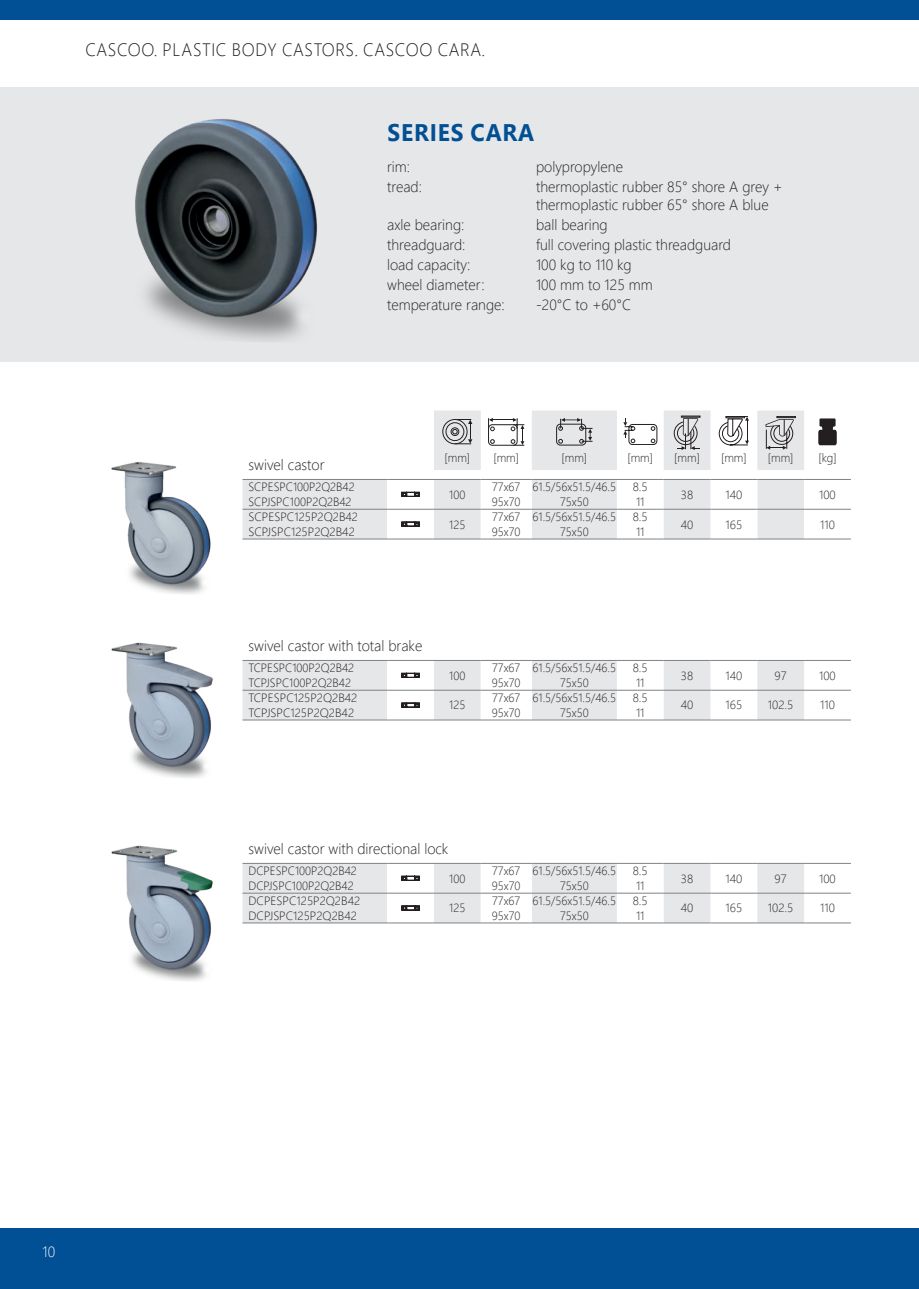
<style>
.page{position:relative;width:919px;height:1289px;background:#fff}
.page>*{position:absolute;margin:0;border:0;box-sizing:border-box;transform-origin:0 0}
.t1{font:700 24px "Segoe UI";letter-spacing:.035em;color:#014f94;scale:.95 1}
.t2{font:300 18px "Segoe UI";letter-spacing:.035em;color:#231f20;scale:.95 1}
.t3{font:300 15px/18px "Segoe UI";color:#231f20}
.t4{font:300 15px "Segoe UI";color:#fff}
.t5{font:300 12px "Segoe UI";color:#231f20}
</style>
<div class="page">
<div style="left:0;top:0;width:918px;height:20px;background:#014f94"></div>
<div style="left:0;top:88px;width:918px;height:274px;background:#e6e7e9"></div>
<img style="left:135px;top:119px;width:182px;height:223px">
<div style="left:0;top:1228px;width:918px;height:60px;background:#014f94"></div>
<svg style="left:434px;top:410px;width:403px;height:60px"></svg>
<img style="left:111px;top:462px;width:100px;height:132px">
<svg style="left:242px;top:479px;width:608px;height:60px"></svg>
<div style="left:406px;top:521px;width:9px;height:5px;border:1px solid #231f20"></div>
<img style="left:111px;top:642px;width:102px;height:136px">
<svg style="left:242px;top:660px;width:608px;height:60px"></svg>
<div style="left:406px;top:702px;width:9px;height:5px;border:1px solid #231f20"></div>
<hr style="left:387px;top:922px;width:47px;height:1px;background:#808285">
<hr style="left:434px;top:922px;width:46px;height:1px;background:#808285">
<hr style="left:480px;top:922px;width:51px;height:1px;background:#808285">
<hr style="left:531px;top:922px;width:86px;height:1px;background:#808285">
<hr style="left:617px;top:922px;width:46px;height:1px;background:#808285">
<hr style="left:663px;top:922px;width:47px;height:1px;background:#808285">
<hr style="left:710px;top:922px;width:47px;height:1px;background:#808285">
<hr style="left:757px;top:922px;width:47px;height:1px;background:#808285">
<hr style="left:804px;top:922px;width:46px;height:1px;background:#808285">
<hr style="left:242px;top:922px;width:145px;height:1px;background:#808285">
<img style="left:111px;top:845px;width:102px;height:136px">
<svg style="left:242px;top:863px;width:608px;height:59px"></svg>
<div style="left:406px;top:905px;width:9px;height:5px;border:1px solid #231f20"></div>
<h2 class="t2" style="left:85px;top:32px;width:422px">CASCOO. PLASTIC BODY CASTORS. CASCOO CARA.</h2>
<p class="t3" style="left:248px;top:454px;width:77px">swivel castor</p>
<h1 class="t1" style="left:387px;top:123px;width:156px">SERIES CARA</h1>
<p class="t3" style="left:387px;top:156px;width:24px">rim:</p>
<p class="t3" style="left:536px;top:156px;width:88px">polypropylene</p>
<p class="t3" style="left:387px;top:176px;width:36px">tread:</p>
<p class="t3" style="left:536px;top:176px;width:248px">thermoplastic rubber 85° shore A grey + thermoplastic rubber 65° shore A blue</p>
<p class="t3" style="left:387px;top:214px;width:79px">axle bearing:</p>
<p class="t3" style="left:536px;top:214px;width:73px">ball bearing</p>
<p class="t3" style="left:387px;top:234px;width:80px">threadguard:</p>
<p class="t3" style="left:536px;top:234px;width:196px">full covering plastic threadguard</p>
<p class="t3" style="left:387px;top:254px;width:85px">load capacity:</p>
<p class="t3" style="left:536px;top:254px;width:97px">100 kg to 110 kg</p>
<p class="t3" style="left:387px;top:274px;width:99px">wheel diameter:</p>
<p class="t3" style="left:536px;top:274px;width:118px">100 mm to 125 mm</p>
<p class="t3" style="left:387px;top:295px;width:119px">temperature range:</p>
<p class="t3" style="left:536px;top:295px;width:96px">-20°C to +60°C</p>
<p class="t5" style="left:444px;top:446px;width:27px">[mm]</p>
<p class="t5" style="left:493px;top:446px;width:27px">[mm]</p>
<p class="t5" style="left:561px;top:446px;width:27px">[mm]</p>
<p class="t5" style="left:627px;top:446px;width:27px">[mm]</p>
<p class="t5" style="left:674px;top:446px;width:27px">[mm]</p>
<p class="t5" style="left:721px;top:446px;width:27px">[mm]</p>
<p class="t5" style="left:767px;top:446px;width:27px">[mm]</p>
<p class="t5" style="left:818px;top:446px;width:20px">[kg]</p>
<p class="t5" style="left:492px;top:476px;width:125px">77x67 61.5/56x51.5/46.5</p>
<p class="t5" style="left:632px;top:476px;width:17px">8.5</p>
<p class="t5" style="left:248px;top:476px;width:108px">SCPESPC100P2Q2B42</p>
<p class="t5" style="left:449px;top:483px;width:18px">100</p>
<p class="t5" style="left:248px;top:490px;width:105px">SCPJSPC100P2Q2B42</p>
<p class="t5" style="left:492px;top:490px;width:30px">95x70</p>
<p class="t5" style="left:560px;top:490px;width:30px">75x50</p>
<p class="t5" style="left:636px;top:490px;width:10px">11</p>
<p class="t5" style="left:248px;top:505px;width:111px">SCPESPC125P2Q2B42</p>
<p class="t5" style="left:449px;top:513px;width:18px">125</p>
<p class="t5" style="left:492px;top:505px;width:125px">77x67 61.5/56x51.5/46.5</p>
<p class="t5" style="left:632px;top:505px;width:17px">8.5</p>
<p class="t5" style="left:248px;top:520px;width:108px">SCPJSPC125P2Q2B42</p>
<p class="t5" style="left:492px;top:520px;width:30px">95x70</p>
<p class="t5" style="left:560px;top:520px;width:30px">75x50</p>
<p class="t5" style="left:636px;top:520px;width:10px">11</p>
<p class="t5" style="left:681px;top:483px;width:14px">38</p>
<p class="t5" style="left:725px;top:483px;width:18px">140</p>
<p class="t5" style="left:819px;top:483px;width:18px">100</p>
<p class="t5" style="left:680px;top:513px;width:14px">40</p>
<p class="t5" style="left:725px;top:513px;width:18px">165</p>
<p class="t5" style="left:820px;top:513px;width:16px">110</p>
<p class="t3" style="left:248px;top:635px;width:175px">swivel castor with total brake</p>
<p class="t5" style="left:248px;top:656px;width:107px">TCPESPC100P2Q2B42</p>
<p class="t5" style="left:492px;top:656px;width:125px">77x67 61.5/56x51.5/46.5</p>
<p class="t5" style="left:632px;top:656px;width:17px">8.5</p>
<p class="t5" style="left:449px;top:664px;width:18px">100</p>
<p class="t5" style="left:248px;top:671px;width:104px">TCPJSPC100P2Q2B42</p>
<p class="t5" style="left:492px;top:671px;width:30px">95x70</p>
<p class="t5" style="left:560px;top:671px;width:30px">75x50</p>
<p class="t5" style="left:636px;top:671px;width:10px">11</p>
<p class="t5" style="left:248px;top:686px;width:110px">TCPESPC125P2Q2B42</p>
<p class="t5" style="left:449px;top:694px;width:18px">125</p>
<p class="t5" style="left:492px;top:686px;width:125px">77x67 61.5/56x51.5/46.5</p>
<p class="t5" style="left:632px;top:686px;width:17px">8.5</p>
<p class="t5" style="left:248px;top:701px;width:107px">TCPJSPC125P2Q2B42</p>
<p class="t5" style="left:492px;top:701px;width:30px">95x70</p>
<p class="t5" style="left:560px;top:701px;width:30px">75x50</p>
<p class="t5" style="left:636px;top:701px;width:10px">11</p>
<p class="t5" style="left:681px;top:664px;width:14px">38</p>
<p class="t5" style="left:725px;top:664px;width:18px">140</p>
<p class="t5" style="left:774px;top:670px;width:14px">97</p>
<p class="t5" style="left:819px;top:664px;width:18px">100</p>
<p class="t5" style="left:680px;top:694px;width:14px">40</p>
<p class="t5" style="left:725px;top:694px;width:18px">165</p>
<p class="t5" style="left:767px;top:694px;width:27px">102.5</p>
<p class="t5" style="left:820px;top:694px;width:16px">110</p>
<p class="t3" style="left:248px;top:838px;width:201px">swivel castor with directional lock</p>
<p class="t5" style="left:492px;top:859px;width:125px">77x67 61.5/56x51.5/46.5</p>
<p class="t5" style="left:632px;top:859px;width:17px">8.5</p>
<p class="t5" style="left:248px;top:859px;width:110px">DCPESPC100P2Q2B42</p>
<p class="t5" style="left:449px;top:867px;width:18px">100</p>
<p class="t5" style="left:248px;top:874px;width:107px">DCPJSPC100P2Q2B42</p>
<p class="t5" style="left:492px;top:874px;width:30px">95x70</p>
<p class="t5" style="left:560px;top:874px;width:30px">75x50</p>
<p class="t5" style="left:636px;top:874px;width:10px">11</p>
<p class="t5" style="left:248px;top:889px;width:113px">DCPESPC125P2Q2B42</p>
<p class="t5" style="left:449px;top:896px;width:18px">125</p>
<p class="t5" style="left:492px;top:889px;width:125px">77x67 61.5/56x51.5/46.5</p>
<p class="t5" style="left:632px;top:889px;width:17px">8.5</p>
<p class="t5" style="left:248px;top:904px;width:110px">DCPJSPC125P2Q2B42</p>
<p class="t5" style="left:492px;top:904px;width:30px">95x70</p>
<p class="t5" style="left:560px;top:904px;width:30px">75x50</p>
<p class="t5" style="left:636px;top:904px;width:10px">11</p>
<p class="t5" style="left:681px;top:867px;width:14px">38</p>
<p class="t5" style="left:725px;top:867px;width:18px">140</p>
<p class="t5" style="left:774px;top:873px;width:14px">97</p>
<p class="t5" style="left:819px;top:867px;width:18px">100</p>
<p class="t5" style="left:680px;top:896px;width:14px">40</p>
<p class="t5" style="left:725px;top:896px;width:18px">165</p>
<p class="t5" style="left:767px;top:896px;width:27px">102.5</p>
<p class="t5" style="left:820px;top:896px;width:16px">110</p>
<p class="t4" style="left:43px;top:1237px;width:14px">10</p>
</div>
